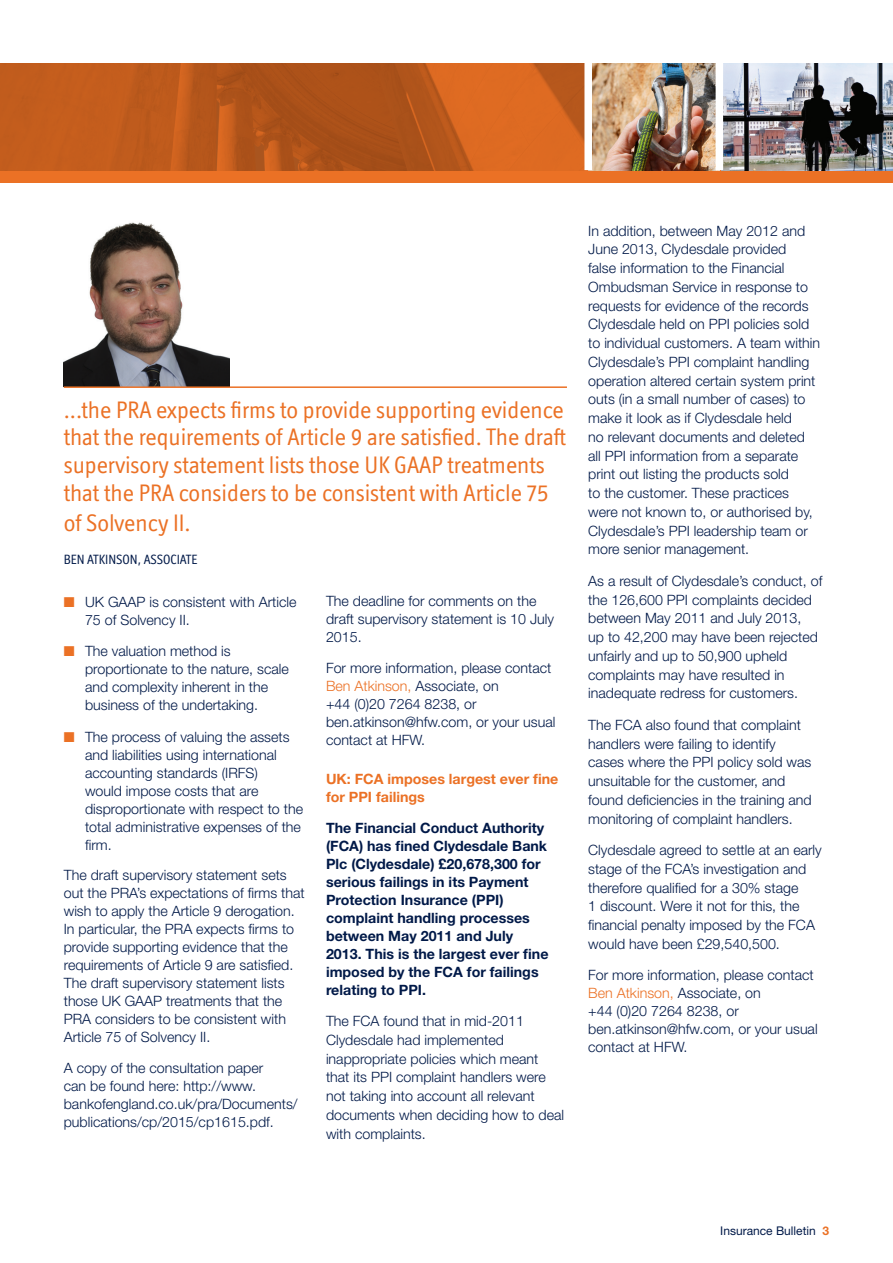
<style>
.page{position:relative;width:893px;height:1263px;background:#fff}
.page>*{position:absolute;margin:0;border:0;box-sizing:border-box;transform-origin:0 0}
.Pull_Quote{font:24px/27.8px "Officina Display ITC Std";color:#eb7125}
.Body_Copy{font:300 14.25px/18.8px "Helvetica Neue LT Std";color:#001948}
.Body_Copy-2{font:700 14.25px/18px "Helvetica Neue LT Std";color:#001948}
.Sub_Head{font:700 14.25px/18px "Helvetica Neue LT Std";color:#eb7125}
.By_Who{font:13.5px "Officina Display ITC Std";color:#001948}
.t1{font:12px "Helvetica Neue LT Std";color:#001948}
.s1{color:#eb7125}
.s2{font-weight:700;color:#eb7125}
</style>
<div class="page">
<div style="left:0;top:170px;width:893px;height:13px;background:#eb7125"></div>
<img style="left:592px;top:64px;width:124px;height:106px">
<img style="left:723px;top:64px;width:170px;height:106px">
<svg style="left:1px;top:64px;width:583px;height:106px;background:#be5a1c"></svg>
<img style="left:0;top:64px;width:1px;height:106px">
<img style="left:64px;top:222px;width:166px;height:164px">
<hr style="left:64px;top:386px;width:503px;height:2px;background:#eb7125">
<p class="Pull_Quote" style="left:64px;top:395px;width:504px">...the PRA expects firms to provide supporting evidence that the requirements of Article 9 are satisfied. The draft supervisory statement lists those UK GAAP treatments that the PRA considers to be consistent with Article 75</p>
<p class="Pull_Quote" style="left:64px;top:509px;width:128px">of Solvency II.</p>
<p class="By_Who" style="left:64px;top:552px;width:135px">BEN ATKINSON, ASSOCIATE</p>
<p class="Body_Copy" style="left:85px;top:592px;width:213px;line-height:18px;text-indent:-21px"><span class="s1">■</span> UK GAAP is consistent with Article<br>75 of Solvency II.</p>
<p class="Body_Copy" style="left:85px;top:642px;width:205px;line-height:18px;text-indent:-21px"><span class="s1">■</span> The valuation method is proportionate to the nature, scale and complexity inherent in the business of the undertaking.</p>
<p class="Body_Copy" style="left:85px;top:727px;width:220px;line-height:18px;text-indent:-21px"><span class="s1">■</span> The process of valuing the assets and liabilities using international accounting standards (IRFS)<br>would impose costs that are disproportionate with respect to the total administrative expenses of the firm.</p>
<p class="Body_Copy" style="left:64px;top:866px;width:242px;line-height:18px">The draft supervisory statement sets out the PRA’s expectations of firms that wish to apply the Article 9 derogation.<br>In particular, the PRA expects firms to provide supporting evidence that the requirements of Article 9 are satisfied.<br>The draft supervisory statement lists those UK GAAP treatments that the PRA considers to be consistent with Article 75 of Solvency II.</p>
<p class="Body_Copy" style="left:64px;top:1059px;width:235px;line-height:18px">A copy of the consultation paper<br>can be found here: http://www. bankofengland.co.uk/pra/Documents/ publications/cp/2015/cp1615.pdf.</p>
<p class="Body_Copy" style="left:326px;top:591px;width:230px;line-height:18px">The deadline for comments on the draft supervisory statement is 10 July<br>2015.</p>
<p class="Body_Copy" style="left:326px;top:658px;width:231px;line-height:18px">For more information, please contact<br><span class="s1">Ben Atkinson,</span> Associate, on<br>+44 (0)20 7264 8238, or ben.atkinson@hfw.com, or your usual contact at HFW.</p>
<p class="Sub_Head" style="left:326px;top:769px;width:234px">UK: FCA imposes largest ever fine for PPI failings</p>
<p class="Body_Copy-2" style="left:326px;top:818px;width:224px">The Financial Conduct Authority (FCA) has fined Clydesdale Bank<br>Plc (Clydesdale) £20,678,300 for serious failings in its Payment<br>Protection Insurance (PPI) complaint handling processes between May 2011 and July<br>2013. This is the largest ever fine imposed by the FCA for failings relating to PPI.</p>
<p class="Body_Copy" style="left:326px;top:1011px;width:240px">The FCA found that in mid-2011<br>Clydesdale had implemented inappropriate policies which meant that its PPI complaint handlers were not taking into account all relevant documents when deciding how to deal with complaints.</p>
<p class="Body_Copy" style="left:588px;top:221px;width:233px">In addition, between May 2012 and June 2013, Clydesdale provided<br>false information to the Financial Ombudsman Service in response to requests for evidence of the records Clydesdale held on PPI policies sold to individual customers. A team within Clydesdale’s PPI complaint handling operation altered certain system print outs (in a small number of cases) to make it look as if Clydesdale held<br>no relevant documents and deleted all PPI information from a separate print out listing the products sold<br>to the customer. These practices were not known to, or authorised by, Clydesdale’s PPI leadership team or more senior management.</p>
<p class="Body_Copy" style="left:588px;top:571px;width:236px">As a result of Clydesdale’s conduct, of the 126,600 PPI complaints decided between May 2011 and July 2013,<br>up to 42,200 may have been rejected unfairly and up to 50,900 upheld complaints may have resulted in inadequate redress for customers.</p>
<p class="Body_Copy" style="left:588px;top:715px;width:225px">The FCA also found that complaint handlers were failing to identify cases where the PPI policy sold was unsuitable for the customer, and found deficiencies in the training and monitoring of complaint handlers.</p>
<p class="Body_Copy" style="left:588px;top:840px;width:235px">Clydesdale agreed to settle at an early stage of the FCA’s investigation and therefore qualified for a 30% stage<br>1 discount. Were it not for this, the financial penalty imposed by the FCA would have been £29,540,500.</p>
<p class="Body_Copy" style="left:588px;top:965px;width:231px;line-height:18px">For more information, please contact<br><span class="s1">Ben Atkinson,</span> Associate, on<br>+44 (0)20 7264 8238, or ben.atkinson@hfw.com, or your usual contact at HFW.</p>
<p class="t1" style="left:720px;top:1224px;width:110px">Insurance Bulletin <span class="s2">3</span></p>
</div>
